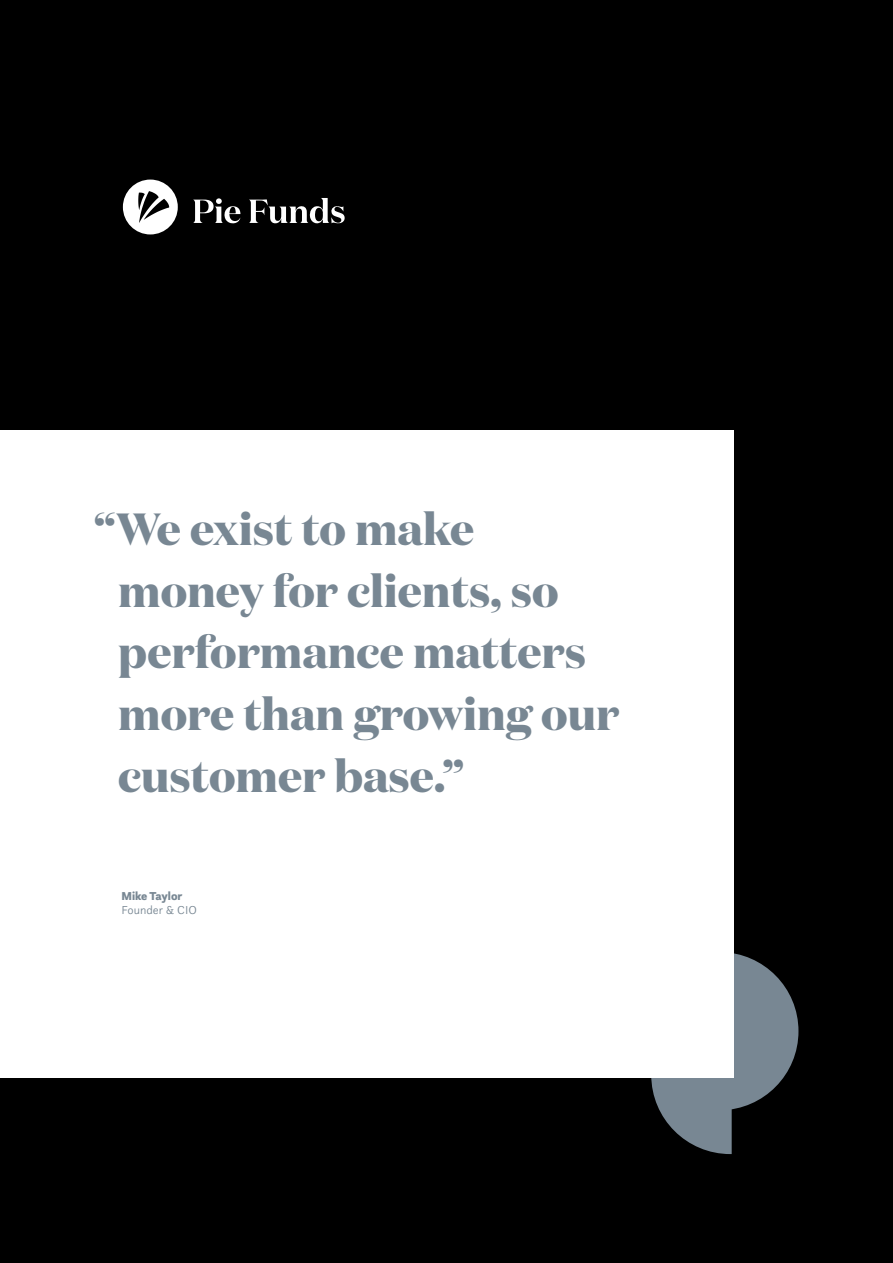
<style>
.page{position:relative;width:893px;height:1263px;background:#000}
.page>*{position:absolute;margin:0;border:0;box-sizing:border-box;transform-origin:0 0}
.t1{font:700 45px/61.5px "Domaine Display";color:#788793}
.t2{font:300 12px "Questa Sans";color:#788793}
.t3{font:900 12px "Questa Sans";color:#788793}
</style>
<div class="page">
<svg style="left:651px;top:952px;width:147px;height:202px"></svg>
<div style="left:0;top:430px;width:733px;height:647px;background:#fff"></div>
<svg style="left:123px;top:180px;width:55px;height:54px"></svg>
<svg style="left:249px;top:198px;width:96px;height:26px"></svg>
<svg style="left:193px;top:198px;width:47px;height:25px"></svg>
<p class="t1" style="left:118px;top:498px;width:502px;text-indent:-24px">“We exist to make money for clients, so performance matters more than growing our customer base.”</p>
<p class="t3" style="left:121px;top:888px;width:63px">Mike Taylor</p>
<p class="t2" style="left:121px;top:903px;width:77px">Founder &amp; CIO</p>
</div>
